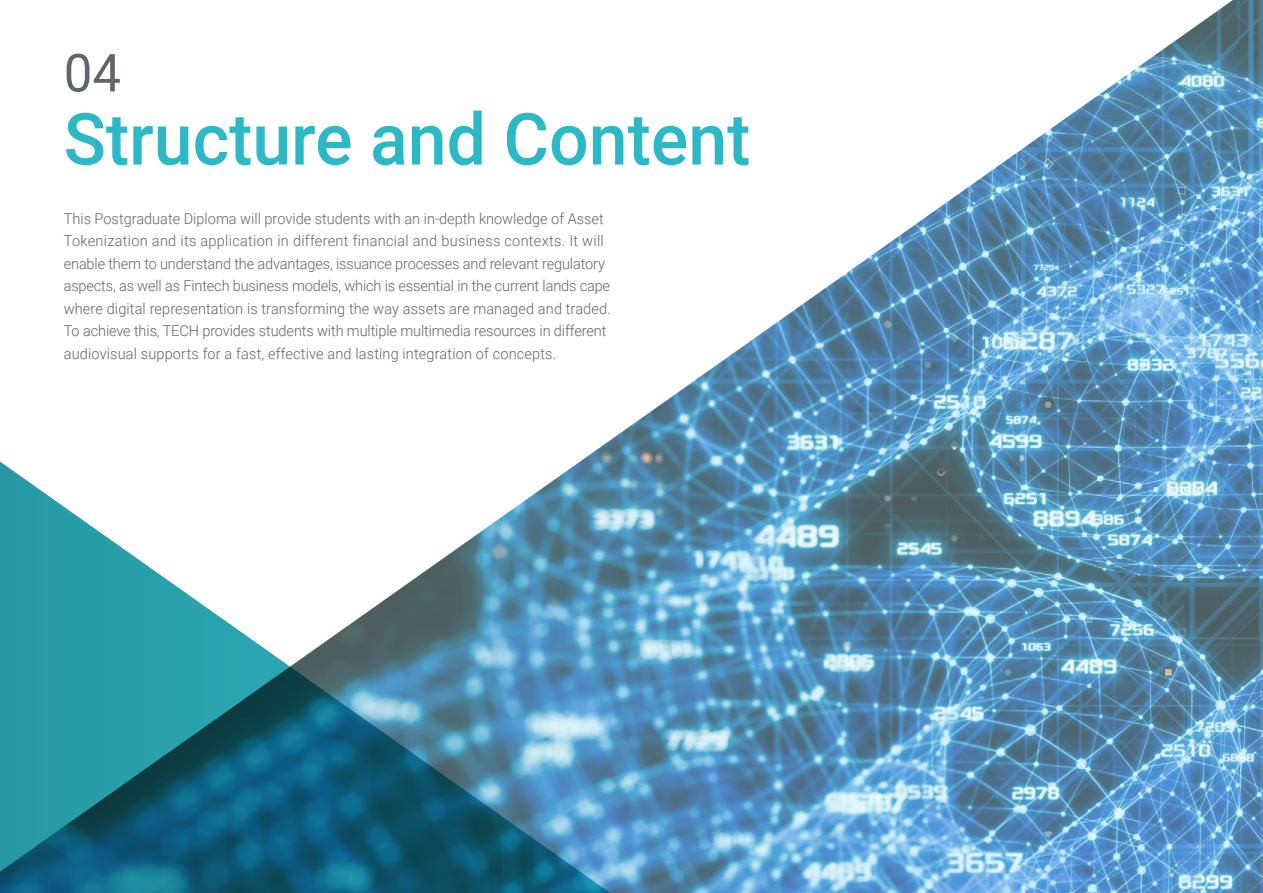
<style>
.page{position:relative;width:1263px;height:893px;background:#fff}
.page>*{position:absolute;margin:0;border:0;box-sizing:border-box;transform-origin:0 0}
.t1{font:500 72px "Roboto";color:#2db8c5}
.t2{font:52.5px "Roboto";color:#61646a}
.t3{font:300 15px/22.5px "Roboto";color:#61646a}
</style>
<div class="page">
<img style="left:602px;top:0;width:661px;height:893px">
<svg style="left:0;top:446px;width:640px;height:447px"></svg>
<h2 class="t2" style="left:64px;top:36px;width:59px">04</h2>
<h1 class="t1" style="left:64px;top:89px;width:688px">Structure and Content</h1>
<p class="t3" style="left:64px;top:207px;width:548px">This Postgraduate Diploma will provide students with an in-depth knowledge of Asset Tokenization and its application in different financial and business contexts. It will enable them to understand the advantages, issuance processes and relevant regulatory aspects, as well as Fintech business models, which is essential in the current lands cape where digital representation is transforming the way assets are managed and traded.<br>To achieve this, TECH provides students with multiple multimedia resources in different audiovisual supports for a fast, effective and lasting integration of concepts.</p>
</div>
